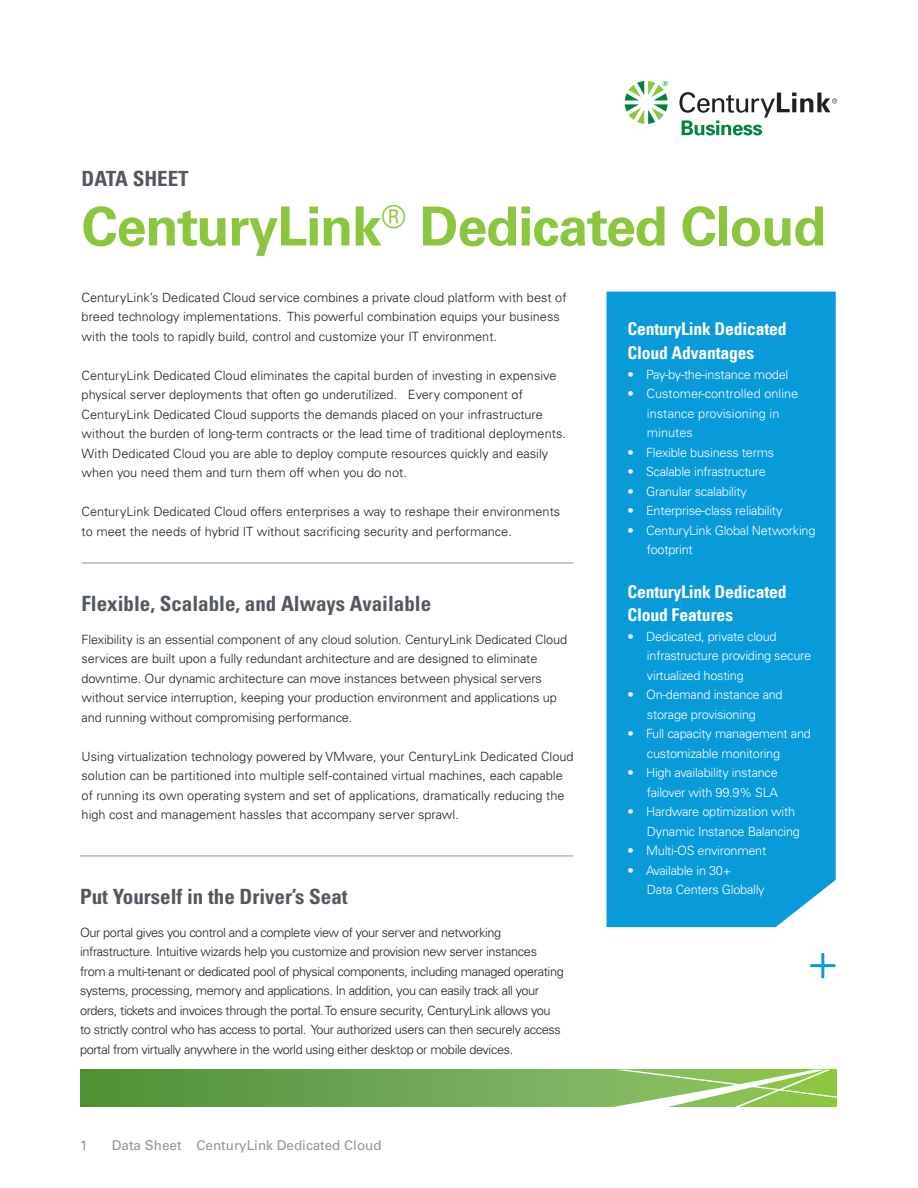
<style>
.page{position:relative;width:918px;height:1188px;background:#fff}
.page>*{position:absolute;margin:0;border:0;box-sizing:border-box;transform-origin:0 0}
.t1{font:700 54px "Univers";letter-spacing:-.02em;color:#8bc63e}
.Headline_1_Column_Ru{font:700 condensed 21px "Univers";color:#535860}
.Doc_Type{font:21px "Univers Com 67 Bold Cond";color:#535860}
.Right_Rail_Heading{font:17.7px/23.9px "Univers Com 67 Bold Cond";letter-spacing:-.01em;color:#fff}
.Page_Number{font:13.5px "Univers LT Std";color:#8f959d}
.Body_Copy{font:300 12.75px/19.5px "Univers";color:#231f20}
.Body_Copy-2{font:300 12.75px/19.5px "Univers";letter-spacing:-.03em;color:#231f20}
.t2{font:300 12.75px/19.5px "Univers";letter-spacing:-.02em;color:#fff}
.t3{font:300 12.75px/19.5px "Univers";color:#fff}
</style>
<div class="page">
<svg style="left:80px;top:1070px;width:533px;height:37px;background:#69a250"></svg>
<svg style="left:613px;top:1070px;width:224px;height:37px;background:#9fcb73"></svg>
<svg style="left:625px;top:81px;width:43px;height:43px"></svg>
<svg style="left:679px;top:92px;width:158px;height:43px"></svg>
<div style="left:607px;top:292px;width:229px;height:635px;background:#089ad9"></div>
<hr style="left:821px;top:954px;width:3px;height:23px;background:#089ad9">
<hr style="left:812px;top:964px;width:22px;height:3px;background:#089ad9">
<hr style="left:82px;top:562px;width:492px;height:1px;background:#8f959d">
<hr style="left:80px;top:855px;width:493px;height:1px;background:#8f959d">
<p class="Doc_Type" style="left:82px;top:166px;width:109px">DATA SHEET</p>
<p class="t1" style="left:82px;top:195px;width:746px">CenturyLink<sup>®</sup> Dedicated Cloud</p>
<p class="Body_Copy" style="left:82px;top:287px;width:487px">CenturyLink’s Dedicated Cloud service combines a private cloud platform with best of breed technology implementations. This powerful combination equips your business with the tools to rapidly build, control and customize your IT environment.</p>
<p class="Body_Copy" style="left:82px;top:365px;width:486px">CenturyLink Dedicated Cloud eliminates the capital burden of investing in expensive physical server deployments that often go underutilized. Every component of CenturyLink Dedicated Cloud supports the demands placed on your infrastructure without the burden of long-term contracts or the lead time of traditional deployments.<br>With Dedicated Cloud you are able to deploy compute resources quickly and easily when you need them and turn them off when you do not.</p>
<p class="Body_Copy" style="left:82px;top:502px;width:480px">CenturyLink Dedicated Cloud offers enterprises a way to reshape their environments to meet the needs of hybrid IT without sacrificing security and performance.</p>
<p class="Headline_1_Column_Ru" style="left:82px;top:590px;width:351px">Flexible, Scalable, and Always Available</p>
<p class="Body_Copy" style="left:82px;top:629px;width:487px">Flexibility is an essential component of any cloud solution. CenturyLink Dedicated Cloud services are built upon a fully redundant architecture and are designed to eliminate downtime. Our dynamic architecture can move instances between physical servers without service interruption, keeping your production environment and applications up and running without compromising performance.</p>
<p class="Body_Copy" style="left:82px;top:746px;width:494px">Using virtualization technology powered by VMware, your CenturyLink Dedicated Cloud</p>
<p class="Body_Copy" style="left:82px;top:766px;width:485px">solution can be partitioned into multiple self-contained virtual machines, each capable of running its own operating system and set of applications, dramatically reducing the high cost and management hassles that accompany server sprawl.</p>
<p class="Headline_1_Column_Ru" style="left:80px;top:883px;width:269px">Put Yourself in the Driver’s Seat</p>
<p class="Body_Copy-2" style="left:80px;top:922px;width:485px">Our portal gives you control and a complete view of your server and networking infrastructure. Intuitive wizards help you customize and provision new server instances from a multi-tenant or dedicated pool of physical components, including managed operating systems, processing, memory and applications. In addition, you can easily track all your orders, tickets and invoices through the portal. To ensure security, CenturyLink allows you to strictly control who has access to portal. Your authorized users can then securely access portal from virtually anywhere in the world using either desktop or mobile devices.</p>
<p class="Page_Number" style="left:80px;top:1137px;width:9px">1</p>
<p class="Page_Number" style="left:112px;top:1137px;width:272px">Data Sheet CenturyLink Dedicated Cloud</p>
<p class="Right_Rail_Heading" style="left:627px;top:317px;width:161px">CenturyLink Dedicated<br>Cloud Advantages</p>
<p class="t2" style="left:627px;top:364px;width:162px">• Pay-by-the-instance model</p>
<p class="t3" style="left:647px;top:384px;width:153px;text-indent:-20px">• Customer-controlled online instance provisioning in minutes</p>
<p class="t2" style="left:627px;top:442px;width:148px">• Flexible business terms</p>
<p class="t2" style="left:627px;top:462px;width:140px">• Scalable infrastructure</p>
<p class="t2" style="left:627px;top:481px;width:121px">• Granular scalability</p>
<p class="t2" style="left:627px;top:501px;width:157px">• Enterprise-class reliability</p>
<p class="t2" style="left:647px;top:520px;width:170px;text-indent:-20px">• CenturyLink Global Networking footprint</p>
<p class="Right_Rail_Heading" style="left:627px;top:579px;width:161px">CenturyLink Dedicated<br>Cloud Features</p>
<p class="t2" style="left:647px;top:627px;width:166px;text-indent:-20px">• Dedicated, private cloud infrastructure providing secure virtualized hosting</p>
<p class="t2" style="left:627px;top:685px;width:157px;text-align:center">• On-demand instance and storage provisioning</p>
<p class="t2" style="left:647px;top:724px;width:165px;text-indent:-20px">• Full capacity management and customizable monitoring</p>
<p class="t2" style="left:627px;top:763px;width:152px;text-align:right">• High availability instance failover with 99.9% SLA</p>
<p class="t2" style="left:647px;top:802px;width:155px;text-indent:-20px">• Hardware optimization with<br>Dynamic Instance Balancing</p>
<p class="t2" style="left:627px;top:841px;width:140px">• Multi-OS environment</p>
<p class="t2" style="left:647px;top:861px;width:119px;text-indent:-20px">• Available in 30+<br>Data Centers Globally</p>
</div>
